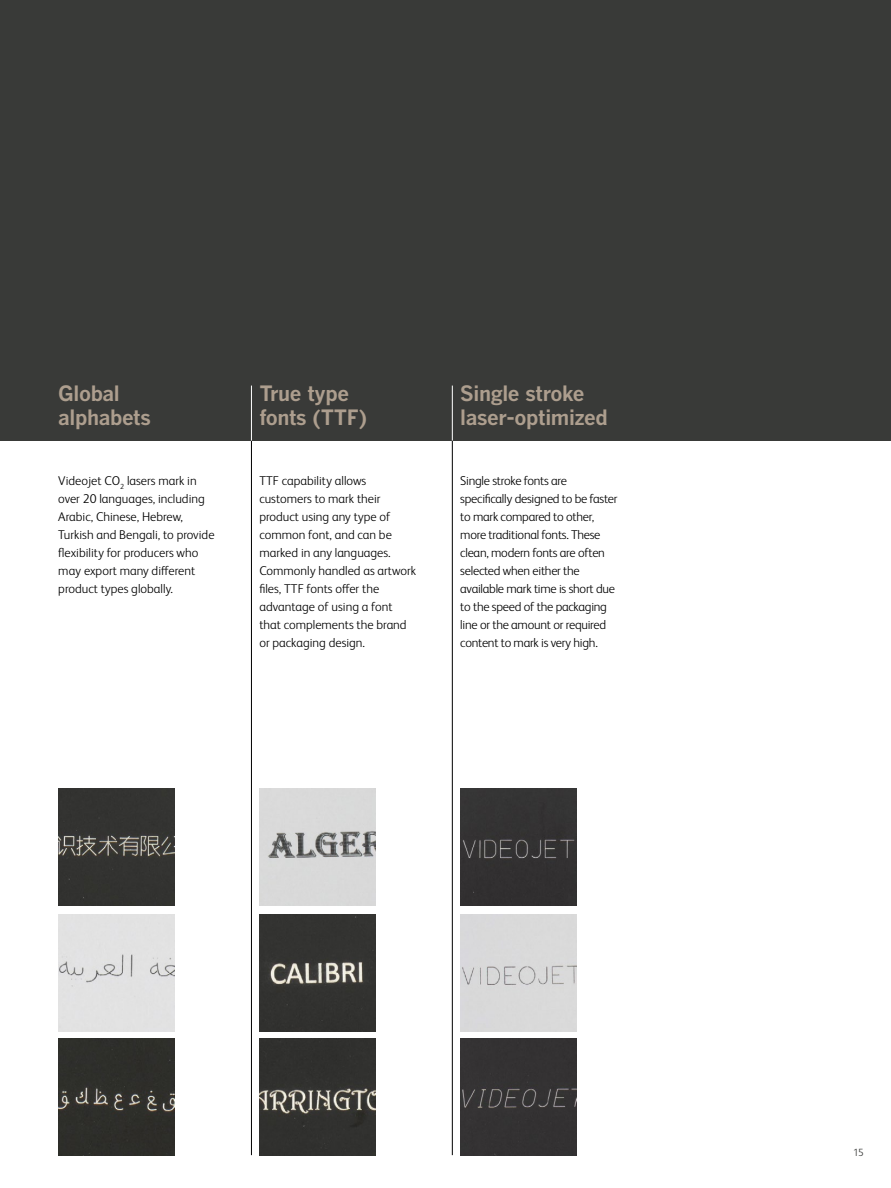
<style>
.page{position:relative;width:891px;height:1188px;background:#fff}
.page>*{position:absolute;margin:0;border:0;box-sizing:border-box;transform-origin:0 0}
.t1{font:700 21px/24px "Benton Gothic";letter-spacing:-.02em;color:#ad9e8e}
.t2{font:300 12.75px/18px "FS Albert Pro";color:#000001}
.t3{font:300 12.75px/18px "FS Albert Pro";letter-spacing:-.02em;color:#000001}
.t4{font:300 10.5px "FS Albert Pro";color:#393a38}
</style>
<div class="page">
<div style="left:0;top:0;width:891px;height:441px;background:#393a38"></div>
<hr style="left:251px;top:441px;width:1px;height:714px;background:#000001">
<hr style="left:452px;top:441px;width:1px;height:714px;background:#000001">
<hr style="left:251px;top:386px;width:1px;height:55px;background:#fff">
<hr style="left:452px;top:386px;width:1px;height:55px;background:#fff">
<img style="left:58px;top:788px;width:117px;height:117px">
<div style="left:58px;top:915px;width:117px;height:116px;background:#e2e2e2"></div>
<img style="left:58px;top:1039px;width:117px;height:117px">
<img style="left:259px;top:788px;width:117px;height:117px">
<img style="left:259px;top:915px;width:117px;height:116px">
<img style="left:259px;top:1039px;width:117px;height:117px">
<div style="left:460px;top:788px;width:117px;height:117px;background:#333232"></div>
<div style="left:460px;top:915px;width:117px;height:116px;background:#d9d9d9"></div>
<div style="left:460px;top:1039px;width:117px;height:117px;background:#343233"></div>
<h1 class="t1" style="left:58px;top:382px;width:94px">Global alphabets</h1>
<p class="t2" style="left:58px;top:471px;width:158px">Videojet CO<sub>2</sub> lasers mark in over 20 languages, including<br>Arabic, Chinese, Hebrew,<br>Turkish and Bengali, to provide flexibility for producers who may export many different product types globally.</p>
<h1 class="t1" style="left:259px;top:382px;width:109px">True type fonts (TTF)</h1>
<p class="t2" style="left:259px;top:471px;width:158px">TTF capability allows customers to mark their product using any type of common font, and can be marked in any languages.<br>Commonly handled as artwork files, TTF fonts offer the advantage of using a font that complements the brand or packaging design.</p>
<h1 class="t1" style="left:460px;top:382px;width:149px">Single stroke laser-optimized</h1>
<p class="t3" style="left:460px;top:471px;width:159px">Single stroke fonts are specifically designed to be faster to mark compared to other, more traditional fonts. These clean, modern fonts are often selected when either the available mark time is short due to the speed of the packaging line or the amount or required content to mark is very high.</p>
<p class="t4" style="left:853px;top:1145px;width:12px">15</p>
</div>
